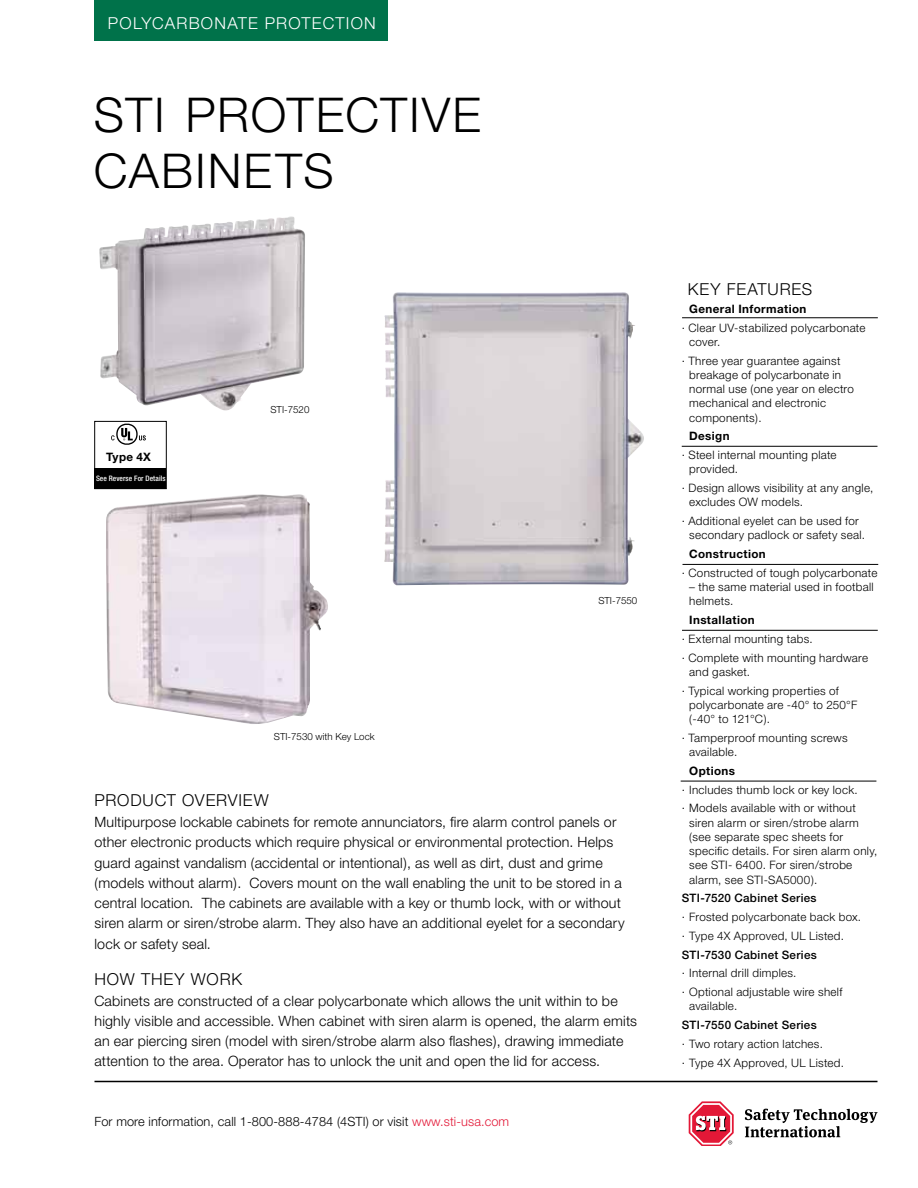
<style>
.page{position:relative;width:918px;height:1188px;background:#fff}
.page>*{position:absolute;margin:0;border:0;box-sizing:border-box;transform-origin:0 0}
.t1{font:300 48px/55.5px "Helvetica Neue";color:#000}
.t2{font:300 16.5px "Helvetica Neue";letter-spacing:.05em;color:#000}
.t3{font:300 16.5px "Helvetica Neue";letter-spacing:.075em;color:#fff}
.t4{font:300 14.25px/20.2px "Helvetica Neue";letter-spacing:.015em;color:#000}
.t5{font:300 12.75px "Helvetica Neue";letter-spacing:.01em;color:#000}
.t6{font:300 11.7px/14.2px "Helvetica Neue";letter-spacing:.025em;color:#000}
.t7{font:500 11.7px "Helvetica Neue";letter-spacing:.025em;color:#000}
.t8{font:700 11.7px "Helvetica Neue";letter-spacing:.035em;color:#000}
.t9{font:300 9.75px "Helvetica Neue";color:#000}
.t10{font:500 condensed 7.5px "Helvetica Neue";letter-spacing:.005em;color:#fff}
.s1{color:#e31837}
</style>
<div class="page">
<div style="left:94px;top:0;width:294px;height:40px;background:#00724a"></div>
<hr style="left:94px;top:1081px;width:784px;height:1px;background:#000">
<svg style="left:745px;top:1109px;width:133px;height:28px"></svg>
<svg style="left:689px;top:1101px;width:45px;height:45px"></svg>
<hr style="left:682px;top:630px;width:196px;height:1px;background:#000">
<hr style="left:683px;top:564px;width:195px;height:1px;background:#000">
<hr style="left:682px;top:446px;width:196px;height:1px;background:#000">
<hr style="left:682px;top:317px;width:196px;height:1px;background:#000">
<hr style="left:681px;top:781px;width:195px;height:1px;background:#000">
<img style="left:99px;top:216px;width:206px;height:195px">
<img style="left:106px;top:494px;width:222px;height:230px">
<div style="left:94px;top:469px;width:72px;height:20px;background:#000"></div>
<svg style="left:111px;top:424px;width:35px;height:21px"></svg>
<div style="left:94px;top:421px;width:72px;height:68px;border:1px solid #000"></div>
<img style="left:384px;top:292px;width:260px;height:293px">
<h2 class="t3" style="left:108px;top:13px;width:269px">POLYCARBONATE PROTECTION</h2>
<h1 class="t1" style="left:94px;top:86px;width:122px">STI protective cabinets</h1>
<p class="t8" style="left:106px;top:450px;width:46px">Type 4X</p>
<p class="t10" style="left:96px;top:474px;width:71px">See Reverse For Details</p>
<p class="t9" style="left:270px;top:403px;width:41px">STI-7520</p>
<p class="t9" style="left:274px;top:730px;width:102px">STI-7530 with Key Lock</p>
<p class="t9" style="left:598px;top:594px;width:41px">STI-7550</p>
<h2 class="t2" style="left:94px;top:790px;width:24px">Prod</h2>
<h2 class="t2" style="left:143px;top:790px;width:64px">uct Overview</h2>
<p class="t4" style="left:94px;top:812px;width:532px">Multipurpose lockable cabinets for remote annunciators, fire alarm control panels or other electronic products which require physical or environmental protection. Helps guard against vandalism (accidental or intentional), as well as dirt, dust and grime (models without alarm). Covers mount on the wall enabling the unit to be stored in a central location. The cabinets are available with a key or thumb lock, with or without siren alarm or siren/strobe alarm. They also have an additional eyelet for a secondary lock or safety seal.</p>
<h2 class="t2" style="left:94px;top:969px;width:15px">how</h2>
<h2 class="t2" style="left:141px;top:969px;width:12px">they</h2>
<h2 class="t2" style="left:191px;top:969px;width:14px">work</h2>
<p class="t4" style="left:94px;top:990px;width:544px">Cabinets are constructed of a clear polycarbonate which allows the unit within to be highly visible and accessible. When cabinet with siren alarm is opened, the alarm emits an ear piercing siren (model with siren/strobe alarm also flashes), drawing immediate attention to the area. Operator has to unlock the unit and open the lid for access.</p>
<p class="t5" style="left:94px;top:1113px;width:416px">For more information, call 1-800-888-4784 (4STI) or visit <span class="s1">www.sti-usa.com</span></p>
<h2 class="t2" style="left:688px;top:279px;width:50px">KEY feat</h2>
<h2 class="t2" style="left:768px;top:279px;width:24px">ures</h2>
<p class="t8" style="left:689px;top:301px;width:119px">General Information</p>
<p class="t6" style="left:689px;top:320px;width:178px;text-indent:-7px">· Clear UV-stabilized polycarbonate cover.</p>
<p class="t6" style="left:689px;top:353px;width:166px;text-indent:-7px">· Three year guarantee against breakage of polycarbonate in normal use (one year on electro mechanical and electronic components).</p>
<p class="t8" style="left:689px;top:429px;width:42px">Design</p>
<p class="t6" style="left:689px;top:447px;width:149px;text-indent:-7px">· Steel internal mounting plate provided.</p>
<p class="t6" style="left:689px;top:480px;width:186px;text-indent:-7px">· Design allows visibility at any angle, excludes OW models.</p>
<p class="t6" style="left:689px;top:513px;width:177px;text-indent:-7px">· Additional eyelet can be used for secondary padlock or safety seal.</p>
<p class="t8" style="left:689px;top:547px;width:78px">Construction</p>
<p class="t6" style="left:682px;top:565px;width:197px">· Constructed of tough polycarbonate</p>
<p class="t6" style="left:689px;top:579px;width:186px">– the same material used in football helmets.</p>
<p class="t8" style="left:689px;top:613px;width:67px">Installation</p>
<p class="t6" style="left:682px;top:629px;width:188px;line-height:18.8px">· External mounting tabs.<br>· Complete with mounting hardware</p>
<p class="t6" style="left:682px;top:662px;width:159px;line-height:18.8px;text-indent:7px">and gasket.<br>· Typical working properties of</p>
<p class="t6" style="left:689px;top:697px;width:170px">polycarbonate are -40° to 250°F (-40° to 121°C).</p>
<p class="t6" style="left:689px;top:730px;width:160px;text-indent:-7px">· Tamperproof mounting screws available.</p>
<p class="t8" style="left:689px;top:763px;width:47px">Options</p>
<p class="t6" style="left:682px;top:780px;width:177px;line-height:18.8px">· Includes thumb lock or key lock. · Models available with or without</p>
<p class="t6" style="left:689px;top:815px;width:190px">siren alarm or siren/strobe alarm (see separate spec sheets for specific details. For siren alarm only, see STI- 6400. For siren/strobe alarm, see STI-SA5000).</p>
<p class="t7" style="left:682px;top:891px;width:136px">STI-7520 Cabinet Series</p>
<p class="t6" style="left:682px;top:907px;width:181px;line-height:18.8px">· Frosted polycarbonate back box. · Type 4X Approved, UL Listed.</p>
<p class="t7" style="left:682px;top:947px;width:137px">STI-7530 Cabinet Series</p>
<p class="t6" style="left:682px;top:964px;width:162px;line-height:18.8px">· Internal drill dimples.<br>· Optional adjustable wire shelf</p>
<p class="t6" style="left:689px;top:999px;width:50px">available.</p>
<p class="t7" style="left:682px;top:1018px;width:137px">STI-7550 Cabinet Series</p>
<p class="t6" style="left:682px;top:1034px;width:164px;line-height:18.8px">· Two rotary action latches.<br>· Type 4X Approved, UL Listed.</p>
</div>
